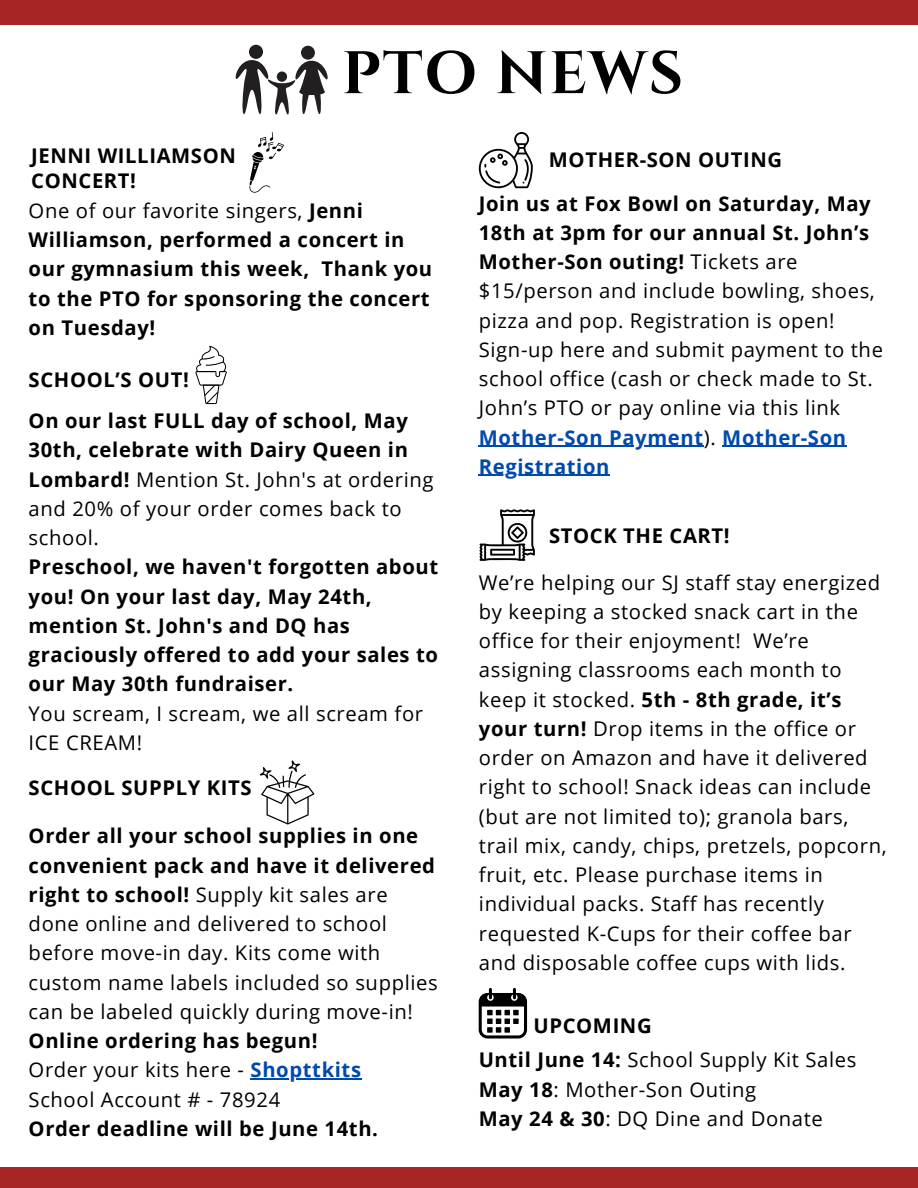
<style>
.page{position:relative;width:918px;height:1188px;background:#fff}
.page>*{position:absolute;margin:0;border:0;box-sizing:border-box;transform-origin:0 0}
.t1{font:700 59.85px "Cinzel";letter-spacing:.03em;color:#000}
.t2{font:20.25px/29.2px "Open Sans";letter-spacing:.03em;color:#000}
.t3{font:700 20.25px/29.2px "Open Sans";letter-spacing:.03em;color:#000}
.t4{font:700 20.25px "Open Sans";letter-spacing:.03em;color:#004aad}
.s1{font-weight:400}
.s2{font-weight:700}
.s3{font-weight:700;color:#004aad}
.s4{font-weight:400;color:#000}
</style>
<div class="page">
<div style="left:0;top:1168px;width:918px;height:20px;background:#a82525"></div>
<div style="left:0;top:0;width:918px;height:25px;background:#a82525"></div>
<div style="left:249px;top:45px;width:14px;height:14px;background:#231f20;border-radius:50%"></div>
<div style="left:301px;top:46px;width:14px;height:14px;background:#231f20;border-radius:50%"></div>
<svg style="left:235px;top:60px;width:93px;height:54px"></svg>
<svg style="left:479px;top:132px;width:54px;height:56px"></svg>
<svg style="left:195px;top:346px;width:32px;height:58px"></svg>
<hr style="left:479px;top:446px;width:225px;height:1px;background:#004aad">
<hr style="left:722px;top:446px;width:125px;height:1px;background:#004aad">
<hr style="left:479px;top:475px;width:131px;height:1px;background:#004aad">
<svg style="left:260px;top:760px;width:54px;height:65px"></svg>
<hr style="left:251px;top:1079px;width:111px;height:1px;background:#004aad">
<svg style="left:479px;top:509px;width:56px;height:52px"></svg>
<svg style="left:479px;top:988px;width:48px;height:51px"></svg>
<svg style="left:249px;top:132px;width:35px;height:61px"></svg>
<p class="t3" style="left:31px;top:143px;width:206px;line-height:24.8px">JENNI WILLIAMSON<br>CONCERT!</p>
<p class="t1" style="left:342px;top:35px;width:343px">PTO NEWS</p>
<p class="t3" style="left:549px;top:145px;width:235px">MOTHER-SON OUTING</p>
<h2 class="t3" style="left:29px;top:195px;width:405px"><span class="s1">One of our favorite singers,</span> Jenni<br>Williamson, performed a concert in our gymnasium this week, Thank you to the PTO for sponsoring the concert on Tuesday!</h2>
<p class="t3" style="left:29px;top:365px;width:162px">SCHOOL’S OUT!</p>
<h1 class="t3" style="left:29px;top:406px;width:406px">On our last FULL day of school, May<br>30th, celebrate with Dairy Queen in<br>Lombard! <span class="s1">Mention St. John's at ordering and 20% of your order comes back to school.</span></h1>
<p class="t3" style="left:29px;top:552px;width:411px">Preschool, we haven't forgotten about you! On your last day, May 24th, mention St. John's and DQ has graciously offered to add your sales to our May 30th fundraiser.</p>
<h2 class="t2" style="left:29px;top:698px;width:396px">You scream, I scream, we all scream for<br>ICE CREAM!</h2>
<p class="t3" style="left:29px;top:772px;width:225px">SCHOOL SUPPLY KITS</p>
<p class="t2" style="left:29px;top:821px;width:411px"><span class="s2">Order all your school supplies in one convenient pack and have it delivered right to school!</span> Supply kit sales are done online and delivered to school before move-in day. Kits come with custom name labels included so supplies can be labeled quickly during move-in!<br><span class="s2">Online ordering has begun!</span></p>
<p class="t2" style="left:29px;top:1055px;width:334px">Order your kits here - <span class="s3">Shopttkits</span></p>
<h2 class="t2" style="left:29px;top:1084px;width:253px">School Account # - 78924</h2>
<p class="t3" style="left:29px;top:1113px;width:351px">Order deadline will be June 14th.</p>
<p class="t2" style="left:479px;top:188px;width:406px"><span class="s2">Join us at Fox Bowl on Saturday, May 18th at 3pm for our annual St. John’s Mother-Son outing!</span> Tickets are $15/person and include bowling, shoes, pizza and pop. Registration is open!<br>Sign-up here and submit payment to the school office (cash or check made to St.<br>John’s PTO or pay online via this link</p>
<h2 class="t4" style="left:479px;top:423px;width:369px">Mother-Son Payment<span class="s4">).</span> Mother-Son</h2>
<p class="t4" style="left:479px;top:452px;width:132px">Registration</p>
<p class="t3" style="left:549px;top:520px;width:182px">STOCK THE CART!</p>
<p class="t2" style="left:479px;top:567px;width:409px">We’re helping our SJ staff stay energized by keeping a stocked snack cart in the office for their enjoyment! We’re assigning classrooms each month to keep it stocked. <span class="s2">5th - 8th grade, it’s your turn!</span> Drop items in the office or order on Amazon and have it delivered right to school! Snack ideas can include (but are not limited to); granola bars, trail mix, candy, chips, pretzels, popcorn, fruit, etc. Please purchase items in individual packs. Staff has recently requested K-Cups for their coffee bar and disposable coffee cups with lids.</p>
<p class="t3" style="left:533px;top:1010px;width:120px">UPCOMING</p>
<p class="t2" style="left:479px;top:1045px;width:379px"><span class="s2">Until June 14:</span> School Supply Kit Sales</p>
<h2 class="t2" style="left:479px;top:1074px;width:279px"><span class="s2">May 18</span>: Mother-Son Outing</h2>
<p class="t2" style="left:479px;top:1103px;width:346px"><span class="s2">May 24 &amp; 30</span>: DQ Dine and Donate</p>
</div>
